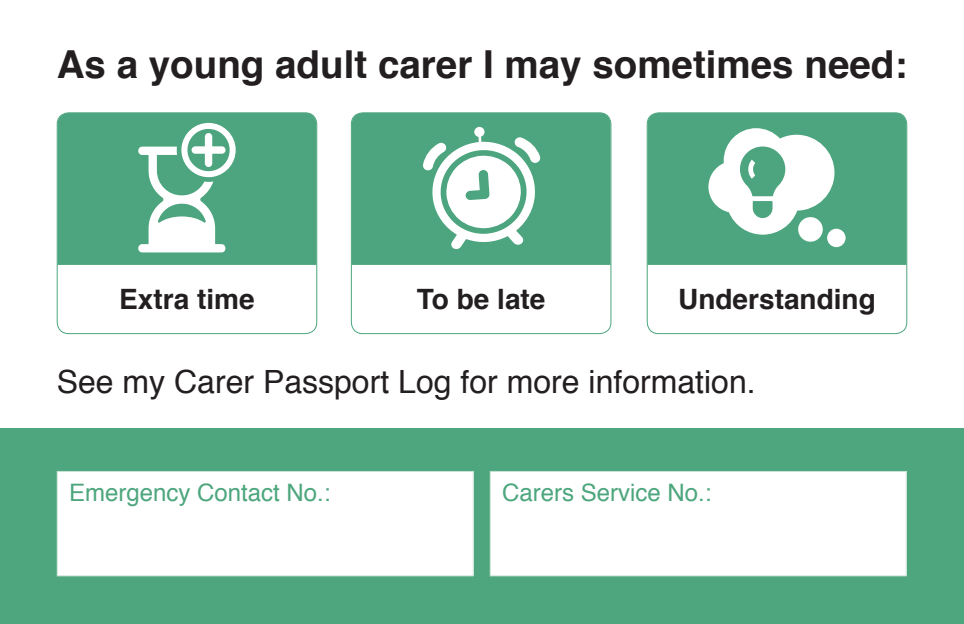
<style>
.page{position:relative;width:964px;height:624px;background:#fff}
.page>*{position:absolute;margin:0;border:0;box-sizing:border-box;transform-origin:0 0}
.t1{font:700 38.4px "Helvetica";color:#231f20}
.t2{font:32px "Helvetica";color:#231f20}
.t3{font:700 28px "Helvetica";color:#231f20}
.t4{font:24px "Helvetica";color:#4da67d}
</style>
<div class="page">
<div style="left:0;top:429px;width:964px;height:195px;background:#4da67d"></div>
<div style="left:58px;top:113px;width:258px;height:152px;background:#4ca57e"></div>
<div style="left:352px;top:113px;width:258px;height:152px;background:#4ca57e"></div>
<div style="left:647px;top:113px;width:259px;height:152px;background:#4ca57e"></div>
<div style="left:57px;top:112px;width:260px;height:222px;border:1px solid #4ca57e;border-radius:11px"></div>
<div style="left:351px;top:112px;width:260px;height:222px;border:1px solid #4ca57e;border-radius:11px"></div>
<div style="left:647px;top:112px;width:260px;height:222px;border:1px solid #4ca57e;border-radius:11px"></div>
<div style="left:798px;top:217px;width:25px;height:25px;background:#fff;border-radius:50%"></div>
<div style="left:827px;top:229px;width:18px;height:18px;background:#fff;border-radius:50%"></div>
<svg style="left:708px;top:128px;width:126px;height:107px"></svg>
<div style="left:57px;top:471px;width:416px;height:105px;background:#fff"></div>
<div style="left:57px;top:471px;width:417px;height:105px;border:1px solid #c1e0d2"></div>
<div style="left:490px;top:471px;width:416px;height:105px;background:#fff"></div>
<div style="left:490px;top:471px;width:417px;height:105px;border:1px solid #c1e0d2"></div>
<svg style="left:138px;top:123px;width:98px;height:129px"></svg>
<svg style="left:423px;top:127px;width:117px;height:123px"></svg>
<p class="t1" style="left:57px;top:33px;width:852px">As a young adult carer I may sometimes need:</p>
<p class="t3" style="left:119px;top:276px;width:137px">Extra time</p>
<p class="t3" style="left:417px;top:276px;width:130px">To be late</p>
<p class="t3" style="left:678px;top:276px;width:199px">Understanding</p>
<p class="t2" style="left:57px;top:357px;width:700px">See my Carer Passport Log for more information.</p>
<p class="t4" style="left:69px;top:474px;width:263px">Emergency Contact No.:</p>
<p class="t4" style="left:502px;top:474px;width:211px">Carers Service No.:</p>
</div>
